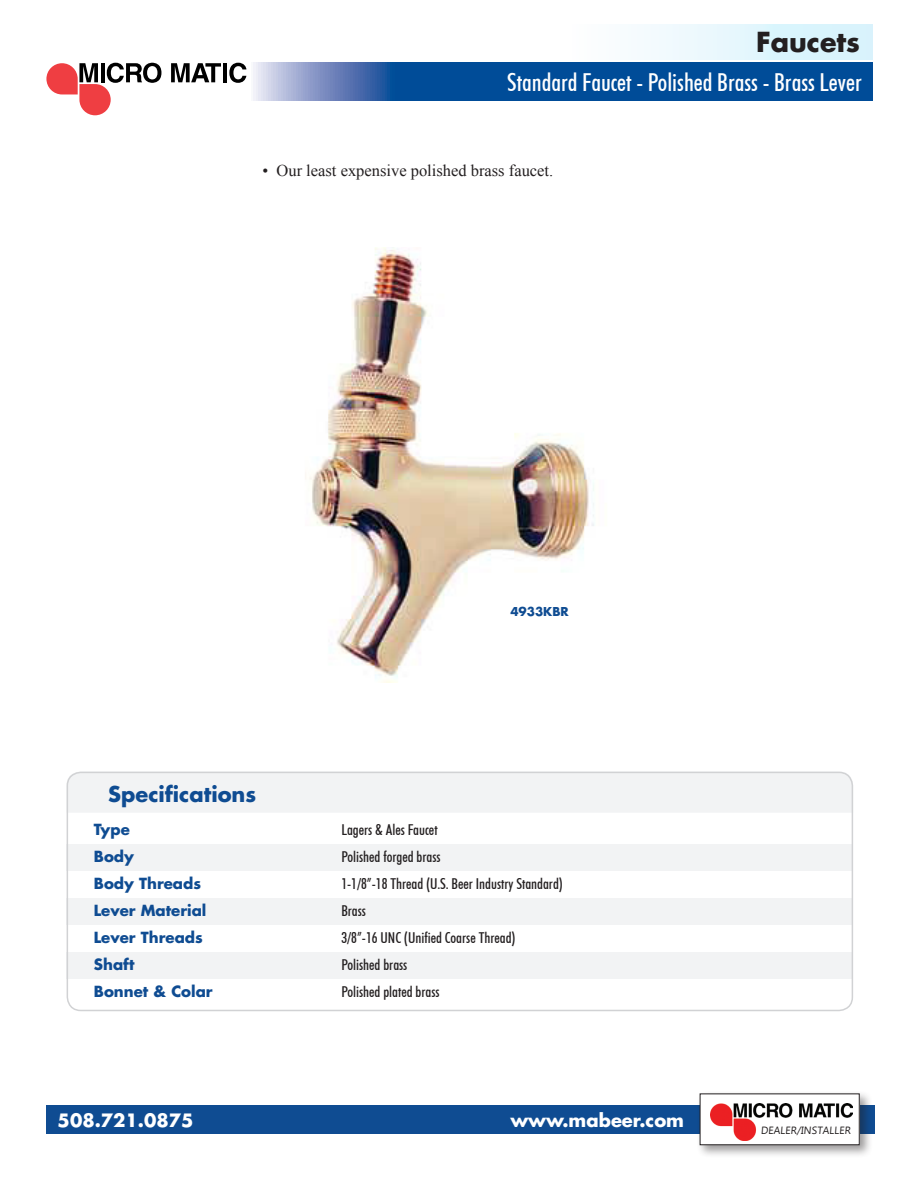
<style>
.page{position:relative;width:918px;height:1188px;background:#fff}
.page>*{position:absolute;margin:0;border:0;box-sizing:border-box;transform-origin:0 0}
.t1{font:700 27px "Futura";color:#231f20}
.t2{font:500 condensed 24.75px "Futura BT";color:#fff}
.t3{font:700 21px "Futura";color:#0f4c92}
.t4{font:700 18px "Futura";color:#fff}
.t5{font:16.5px "Times New Roman";color:#231f20}
.t6{font:700 15.15px "Futura";color:#fff}
.t7{font:500 condensed 15px "Futura BT";color:#231f20}
.t8{font:700 15px "Futura";color:#0f4c92}
.t9{font:700 12px "Futura";color:#0f4c92}
.t10{font:10.5px "Ebrima";color:#231f20}
</style>
<div class="page">
<svg style="left:246px;top:63px;width:627px;height:38px;background:#1f5ea2"></svg>
<div style="left:498px;top:25px;width:375px;height:34px;background:linear-gradient(to right,#fff,#d3f2fc)"></div>
<svg style="left:46px;top:63px;width:115px;height:52px"></svg>
<svg style="left:171px;top:63px;width:50px;height:19px"></svg>
<hr style="left:223px;top:63px;width:4px;height:19px;background:#000">
<svg style="left:229px;top:63px;width:17px;height:20px"></svg>
<div style="left:67px;top:772px;width:786px;height:40px;background:#f2f3f4"></div>
<div style="left:67px;top:844px;width:786px;height:27px;background:#f2f3f4"></div>
<div style="left:67px;top:898px;width:786px;height:27px;background:#f2f3f4"></div>
<div style="left:67px;top:952px;width:786px;height:27px;background:#f2f3f4"></div>
<div style="left:67px;top:772px;width:786px;height:239px;border:2px solid #d1d2d4;border-radius:14px"></div>
<div style="left:46px;top:1106px;width:829px;height:28px;background:#0f4c92"></div>
<div style="left:696px;top:1090px;width:177px;height:68px;background:#231f20;opacity:.45"></div>
<div style="left:700px;top:1094px;width:159px;height:51px;background:#fff"></div>
<img style="left:710px;top:1103px;width:143px;height:37px">
<div style="left:700px;top:1094px;width:160px;height:51px;border:1px solid #231f20"></div>
<img style="left:305px;top:247px;width:289px;height:436px">
<p class="t1" style="left:756px;top:24px;width:105px">Faucets</p>
<p class="t2" style="left:507px;top:67px;width:356px">Standard Faucet - Polished Brass - Brass Lever</p>
<p class="t5" style="left:262px;top:160px;width:292px">• Our least expensive polished brass faucet.</p>
<p class="t9" style="left:510px;top:603px;width:60px">4933KBR</p>
<p class="t3" style="left:108px;top:780px;width:149px">Specifications</p>
<p class="t8" style="left:94px;top:820px;width:37px">Type</p>
<p class="t7" style="left:341px;top:821px;width:98px">Lagers &amp; Ales Faucet</p>
<p class="t8" style="left:94px;top:847px;width:42px">Body</p>
<p class="t7" style="left:341px;top:848px;width:101px">Polished forged brass</p>
<p class="t8" style="left:94px;top:874px;width:109px">Body Threads</p>
<p class="t7" style="left:341px;top:875px;width:223px">1-1/8”-18 Thread (U.S. Beer Industry Standard)</p>
<p class="t8" style="left:94px;top:901px;width:114px">Lever Material</p>
<p class="t7" style="left:341px;top:902px;width:26px">Brass</p>
<p class="t8" style="left:94px;top:928px;width:111px">Lever Threads</p>
<p class="t7" style="left:341px;top:929px;width:176px">3/8”-16 UNC (Unified Coarse Thread)</p>
<p class="t8" style="left:94px;top:955px;width:42px">Shaft</p>
<p class="t7" style="left:341px;top:956px;width:68px">Polished brass</p>
<p class="t8" style="left:94px;top:982px;width:120px">Bonnet &amp; Colar</p>
<p class="t7" style="left:341px;top:983px;width:100px">Polished plated brass</p>
<p class="t4" style="left:58px;top:1108px;width:137px">508.721.0875</p>
<p class="t4" style="left:510px;top:1108px;width:175px">www.mabeer.com</p>
<p class="t6" style="left:69px;top:1108px;width:174px">www.micromatic.com</p>
<p class="t10" style="left:761px;top:1123px;width:93px">DEALER/INSTALLER</p>
</div>
